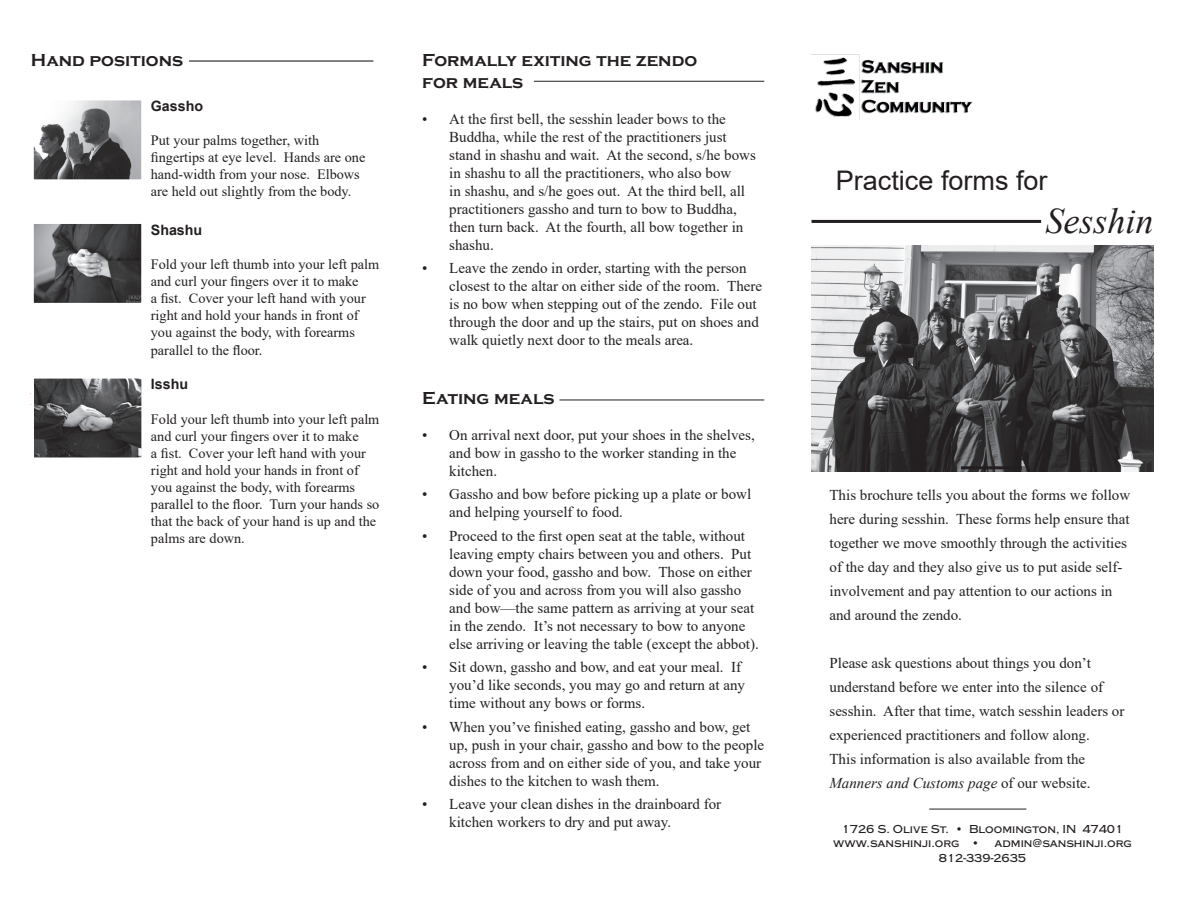
<style>
.page{position:relative;width:1188px;height:918px;background:#fff}
.page>*{position:absolute;margin:0;border:0;box-sizing:border-box;transform-origin:0 0}
.t1{font:italic 36px "Times New Roman";color:#231f20}
.t2{font:27px "Arial";color:#231f20}
.t3{font:700 18px/21.6px "Copperplate";color:#231f20}
.t4{font:15px/18px "Times New Roman";color:#231f20}
.t5{font:14.25px/17.1px "Times New Roman";color:#231f20}
.t6{font:700 14.25px "Arial";color:#231f20}
.t7{font:500 12px "Copperplate";color:#231f20}
.s1{font-style:italic}
</style>
<div class="page">
<img style="left:812px;top:246px;width:341px;height:225px">
<hr style="left:812px;top:220px;width:229px;height:3px;background:#231f20">
<img style="left:812px;top:54px;width:161px;height:65px">
<hr style="left:961px;top:466px;width:61px;height:3px;background:#231f20">
<hr style="left:929px;top:809px;width:97px;height:1px;background:#231f20">
<img style="left:35px;top:225px;width:105px;height:77px">
<div style="left:31px;top:221px;width:113px;height:85px;border:3px solid #fff"></div>
<hr style="left:189px;top:60px;width:184px;height:2px;background:#231f20">
<hr style="left:534px;top:81px;width:230px;height:1px;background:#231f20">
<hr style="left:559px;top:400px;width:205px;height:1px;background:#231f20">
<img style="left:35px;top:101px;width:105px;height:77px">
<div style="left:31px;top:97px;width:113px;height:85px;border:3px solid #fff"></div>
<img style="left:35px;top:380px;width:105px;height:76px">
<div style="left:31px;top:376px;width:113px;height:84px;border:3px solid #fff"></div>
<p class="t3" style="left:31px;top:49px;width:154px">Hand positions</p>
<p class="t6" style="left:151px;top:96px;width:54px">Gassho</p>
<p class="t5" style="left:151px;top:131px;width:216px">Put your palms together, with fingertips at eye level. Hands are one hand-width from your nose. Elbows are held out slightly from the body.</p>
<p class="t6" style="left:151px;top:220px;width:53px">Shashu</p>
<p class="t5" style="left:151px;top:255px;width:230px">Fold your left thumb into your left palm and curl your fingers over it to make<br>a fist. Cover your left hand with your right and hold your hands in front of you against the body, with forearms parallel to the floor.</p>
<p class="t6" style="left:151px;top:374px;width:39px">Isshu</p>
<p class="t5" style="left:151px;top:410px;width:230px">Fold your left thumb into your left palm and curl your fingers over it to make<br>a fist. Cover your left hand with your right and hold your hands in front of you against the body, with forearms parallel to the floor. Turn your hands so that the back of your hand is up and the palms are down.</p>
<p class="t3" style="left:422px;top:49px;width:276px">Formally exiting the zendo for meals</p>
<p class="t4" style="left:449px;top:109px;width:308px;text-indent:-27px">• At the first bell, the sesshin leader bows to the Buddha, while the rest of the practitioners just stand in shashu and wait. At the second, s/he bows in shashu to all the practitioners, who also bow<br>in shashu, and s/he goes out. At the third bell, all practitioners gassho and turn to bow to Buddha, then turn back. At the fourth, all bow together in shashu.</p>
<p class="t4" style="left:449px;top:259px;width:314px;text-indent:-27px">• Leave the zendo in order, starting with the person closest to the altar on either side of the room. There is no bow when stepping out of the zendo. File out through the door and up the stairs, put on shoes and walk quietly next door to the meals area.</p>
<p class="t3" style="left:422px;top:388px;width:134px">Eating meals</p>
<p class="t4" style="left:449px;top:426px;width:307px;text-indent:-27px">• On arrival next door, put your shoes in the shelves, and bow in gassho to the worker standing in the kitchen.</p>
<p class="t4" style="left:449px;top:485px;width:304px;text-indent:-27px">• Gassho and bow before picking up a plate or bowl and helping yourself to food.</p>
<p class="t4" style="left:449px;top:526px;width:311px;text-indent:-27px">• Proceed to the first open seat at the table, without leaving empty chairs between you and others. Put down your food, gassho and bow. Those on either side of you and across from you will also gassho and bow—the same pattern as arriving at your seat in the zendo. It’s not necessary to bow to anyone else arriving or leaving the table (except the abbot).</p>
<p class="t4" style="left:449px;top:658px;width:297px;text-indent:-27px">• Sit down, gassho and bow, and eat your meal. If you’d like seconds, you may go and return at any time without any bows or forms.</p>
<p class="t4" style="left:449px;top:717px;width:317px;text-indent:-27px">• When you’ve finished eating, gassho and bow, get up, push in your chair, gassho and bow to the people across from and on either side of you, and take your dishes to the kitchen to wash them.</p>
<p class="t4" style="left:449px;top:795px;width:274px;text-indent:-27px">• Leave your clean dishes in the drainboard for kitchen workers to dry and put away.</p>
<p class="t2" style="left:836px;top:162px;width:213px">Practice forms for</p>
<p class="t1" style="left:1046px;top:196px;width:109px">Sesshin</p>
<p class="t4" style="left:830px;top:482px;width:302px;line-height:24px">This brochure tells you about the forms we follow here during sesshin. These forms help ensure that together we move smoothly through the activities of the day and they also give us to put aside self&shy;involvement and pay attention to our actions in and around the zendo.</p>
<p class="t4" style="left:830px;top:650px;width:296px;line-height:24px">Please ask questions about things you don’t understand before we enter into the silence of sesshin. After that time, watch sesshin leaders or experienced practitioners and follow along.</p>
<p class="t4" style="left:830px;top:746px;width:263px;line-height:24px">This information is also available from the<br><span class="s1">Manners and Customs page</span> of our website.</p>
<p class="t7" style="left:842px;top:822px;width:283px">1726 S. Olive St. • Bloomington, IN 47401</p>
<p class="t7" style="left:833px;top:837px;width:148px">www.sanshinji.org •</p>
<p class="t7" style="left:994px;top:837px;width:139px">admin@sanshinji.org</p>
<p class="t7" style="left:939px;top:851px;width:89px">812-339-2635</p>
</div>
